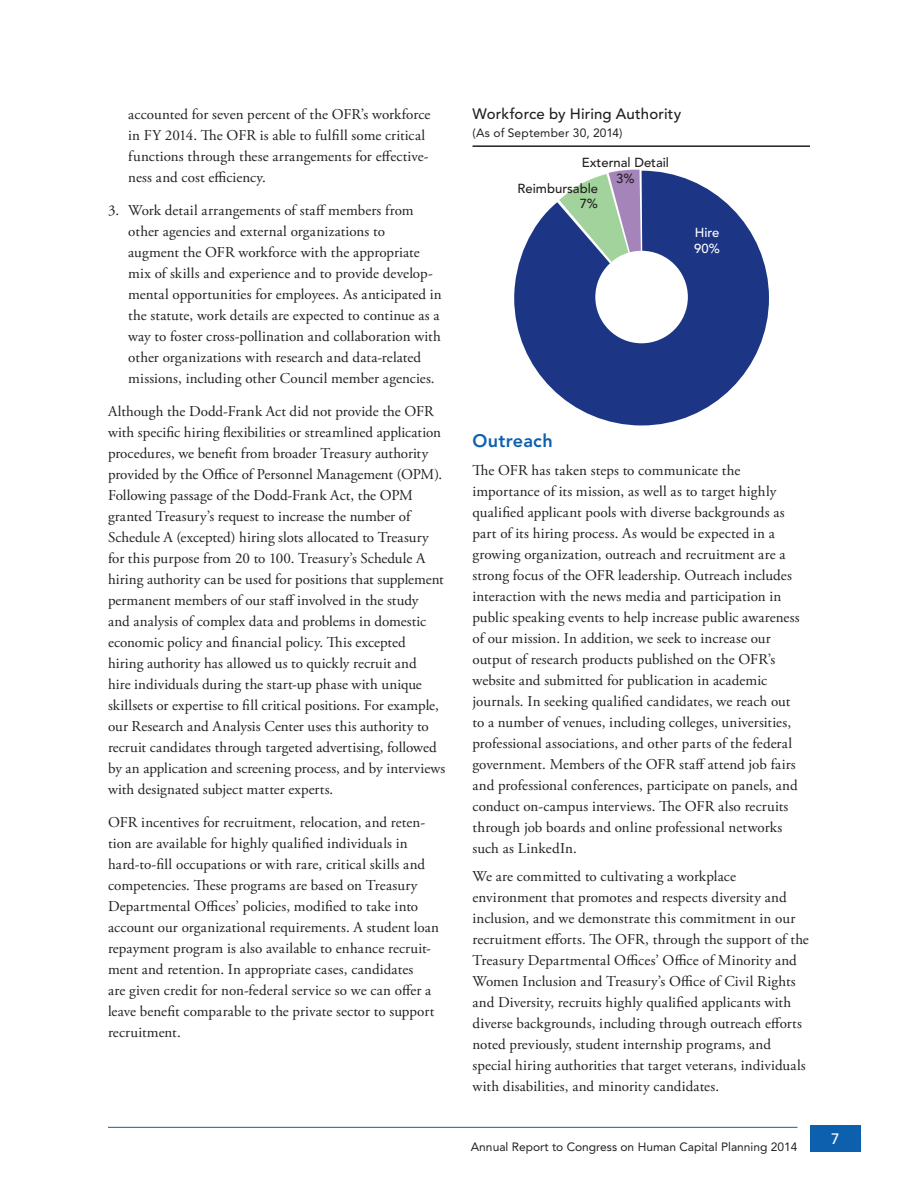
<style>
.page{position:relative;width:918px;height:1188px;background:#fff}
.page>*{position:absolute;margin:0;border:0;box-sizing:border-box;transform-origin:0 0}
._2_HEADING{font:800 18px "Avenir LT Std";letter-spacing:.015em;color:#0d60ae}
.BODY{font:15px/21px "Adobe Garamond Pro";letter-spacing:.005em;color:#231f20}
._2_HEADING-2{font:15px/21px "Adobe Garamond Pro";letter-spacing:.01em;color:#231f20}
.chart_header{font:500 15px "Avenir LT Std";letter-spacing:.01em;color:#231f20}
.t1{font:500 15px "Avenir LT Std";color:#fff}
.t2{font:500 13.05px/15.6px "Avenir LT Std";color:#231f20;text-align:center}
.t3{font:500 13.05px/15.6px "Avenir LT Std";color:#fff}
.chart_header-2{font:12px "Avenir LT Std";color:#231f20}
</style>
<div class="page">
<hr style="left:108px;top:1127px;width:690px;height:1px;background:#0d60ae">
<div style="left:810px;top:1125px;width:51px;height:27px;background:#0d60ae"></div>
<svg style="left:514px;top:171px;width:255px;height:254px;fill:#1c3685"></svg>
<svg style="left:559px;top:170px;width:83px;height:126px;background:#8496a8"></svg>
<div style="left:595px;top:251px;width:93px;height:92px;background:#fff;border-radius:50%"></div>
<hr style="left:472px;top:145px;width:338px;height:2px;background:#231f20">
<p class="BODY" style="left:128px;top:104px;width:304px">accounted for seven percent of the OFR’s workforce in FY 2014. The OFR is able to fulfill some critical functions through these arrangements for effective&shy;ness and cost efficiency.</p>
<p class="BODY" style="left:128px;top:200px;width:315px;text-indent:-20px">3. Work detail arrangements of staff members from other agencies and external organizations to<br>augment the OFR workforce with the appropriate mix of skills and experience and to provide develop&shy;mental opportunities for employees. As anticipated in the statute, work details are expected to continue as a way to foster cross-pollination and collaboration with other organizations with research and data-related missions, including other Council member agencies.</p>
<p class="BODY" style="left:108px;top:401px;width:339px">Although the Dodd-Frank Act did not provide the OFR with specific hiring flexibilities or streamlined application procedures, we benefit from broader Treasury authority provided by the Office of Personnel Management (OPM).<br>Following passage of the Dodd-Frank Act, the OPM granted Treasury’s request to increase the number of Schedule A (excepted) hiring slots allocated to Treasury for this purpose from 20 to 100. Treasury’s Schedule A hiring authority can be used for positions that supplement permanent members of our staff involved in the study<br>and analysis of complex data and problems in domestic economic policy and financial policy. This excepted<br>hiring authority has allowed us to quickly recruit and<br>hire individuals during the start-up phase with unique skillsets or expertise to fill critical positions. For example, our Research and Analysis Center uses this authority to recruit candidates through targeted advertising, followed by an application and screening process, and by interviews with designated subject matter experts.</p>
<p class="BODY" style="left:108px;top:813px;width:333px">OFR incentives for recruitment, relocation, and reten&shy;tion are available for highly qualified individuals in hard-to-fill occupations or with rare, critical skills and competencies. These programs are based on Treasury Departmental Offices’ policies, modified to take into account our organizational requirements. A student loan repayment program is also available to enhance recruit&shy;ment and retention. In appropriate cases, candidates<br>are given credit for non-federal service so we can offer a leave benefit comparable to the private sector to support recruitment.</p>
<p class="chart_header" style="left:472px;top:105px;width:210px">Workforce by Hiring Authority</p>
<p class="chart_header-2" style="left:472px;top:126px;width:151px">(As of September 30, 2014)</p>
<p class="t2" style="left:582px;top:155px;width:89px">External Detail<br>3%</p>
<p class="t2" style="left:518px;top:181px;width:82px;text-align:right">Reimbursable<br>7%</p>
<p class="t3" style="left:694px;top:225px;width:27px">Hire<br>90%</p>
<p class="_2_HEADING" style="left:472px;top:430px;width:82px">Outreach</p>
<p class="_2_HEADING-2" style="left:472px;top:460px;width:329px">The OFR has taken steps to communicate the importance of its mission, as well as to target highly qualified applicant pools with diverse backgrounds as part of its hiring process. As would be expected in a growing organization, outreach and recruitment are a strong focus of the OFR leadership. Outreach includes interaction with the news media and participation in public speaking events to help increase public awareness of our mission. In addition, we seek to increase our output of research products published on the OFR’s website and submitted for publication in academic journals. In seeking qualified candidates, we reach out to a number of venues, including colleges, universities, professional associations, and other parts of the federal government. Members of the OFR staff attend job fairs and professional conferences, participate on panels, and conduct on-campus interviews. The OFR also recruits through job boards and online professional networks such as LinkedIn.</p>
<p class="_2_HEADING-2" style="left:472px;top:866px;width:338px">We are committed to cultivating a workplace environment that promotes and respects diversity and inclusion, and we demonstrate this commitment in our recruitment efforts. The OFR, through the support of the Treasury Departmental Offices’ Office of Minority and Women Inclusion and Treasury’s Office of Civil Rights and Diversity, recruits highly qualified applicants with diverse backgrounds, including through outreach efforts noted previously, student internship programs, and special hiring authorities that target veterans, individuals with disabilities, and minority candidates.</p>
<p class="chart_header-2" style="left:471px;top:1139px;width:328px">Annual Report to Congress on Human Capital Planning 2014</p>
<p class="t1" style="left:831px;top:1130px;width:10px">7</p>
</div>
